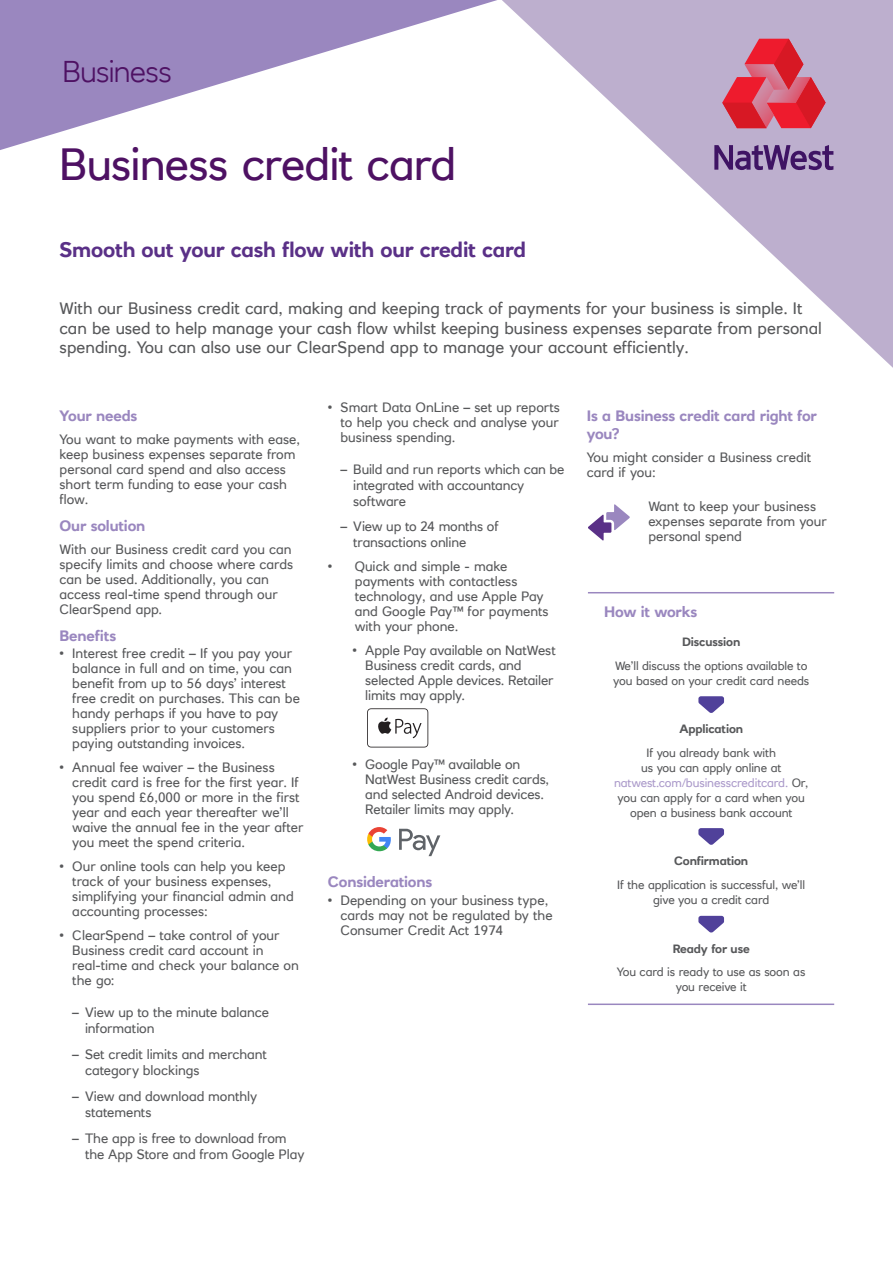
<style>
.page{position:relative;width:893px;height:1263px;background:#fff}
.page>*{position:absolute;margin:0;border:0;box-sizing:border-box;transform-origin:0 0}
.Heading_level_1_28_3{font:45px "RN House Sans";letter-spacing:-.02em;color:#4e1163}
.Heading_level_1_28_3-2{font:300 30px "RN House Sans";letter-spacing:-.02em;color:#4e1163}
.H2_A4{font:700 21px "RN House Sans";letter-spacing:-.01em;color:#5a3087}
.Body{font:16.5px/19.8px "RN House Sans";color:#57585a}
.Subheading_level_2_1{font:700 15px/18px "RN House Sans";letter-spacing:-.01em;color:#9a87bf}
.Body-2{font:13.5px/15px "RN House Sans";color:#57585a}
.Body-3{font:12px/15px "RN House Sans";letter-spacing:-.01em;color:#57585a;text-align:center}
.Body-4{font:700 12px "RN House Sans";letter-spacing:-.01em;color:#57585a}
.s1{color:#ab9aca}
</style>
<div class="page">
<svg style="left:502px;top:0;width:391px;height:368px"></svg>
<svg style="left:714px;top:145px;width:119px;height:25px;background:#80649b"></svg>
<svg style="left:722px;top:39px;width:104px;height:89px;background:#d35a70"></svg>
<svg style="left:0;top:0;width:497px;height:150px"></svg>
<svg style="left:588px;top:504px;width:42px;height:37px"></svg>
<hr style="left:588px;top:592px;width:246px;height:1px;background:#9a87bf">
<hr style="left:588px;top:1003px;width:246px;height:2px;background:#9a87bf">
<svg style="left:698px;top:696px;width:26px;height:17px"></svg>
<svg style="left:698px;top:828px;width:26px;height:17px"></svg>
<svg style="left:698px;top:916px;width:26px;height:16px"></svg>
<svg style="left:399px;top:829px;width:41px;height:27px"></svg>
<svg style="left:367px;top:827px;width:24px;height:24px"></svg>
<svg style="left:367px;top:708px;width:61px;height:39px"></svg>
<p class="Heading_level_1_28_3-2" style="left:62px;top:53px;width:111px">Business</p>
<p class="Heading_level_1_28_3" style="left:59px;top:137px;width:399px">Business credit card</p>
<p class="H2_A4" style="left:60px;top:236px;width:468px">Smooth out your cash flow with our credit card</p>
<p class="Body" style="left:60px;top:298px;width:764px">With our Business credit card, making and keeping track of payments for your business is simple. It can be used to help manage your cash flow whilst keeping business expenses separate from personal spending. You can also use our ClearSpend app to manage your account efficiently.</p>
<p class="Subheading_level_2_1" style="left:60px;top:406px;width:79px">Your needs</p>
<p class="Body-2" style="left:60px;top:432px;width:242px">You want to make payments with ease, keep business expenses separate from personal card spend and also access short term funding to ease your cash flow.</p>
<p class="Subheading_level_2_1" style="left:60px;top:516px;width:87px">Our solution</p>
<p class="Body-2" style="left:60px;top:542px;width:235px">With our Business credit card you can specify limits and choose where cards can be used. Additionally, you can access real-time spend through our<br>ClearSpend app.</p>
<p class="Subheading_level_2_1" style="left:60px;top:626px;width:58px">Benefits</p>
<p class="Body-2" style="left:72px;top:646px;width:229px;text-indent:-13px">• Interest free credit – If you pay your balance in full and on time, you can benefit from up to 56 days’ interest free credit on purchases. This can be handy perhaps if you have to pay suppliers prior to your customers paying outstanding invoices.</p>
<p class="Body-2" style="left:72px;top:760px;width:233px;text-indent:-13px">• Annual fee waiver – the Business credit card is free for the first year. If you spend £6,000 or more in the first year and each year thereafter we’ll waive the annual fee in the year after you meet the spend criteria.</p>
<p class="Body-2" style="left:72px;top:859px;width:223px;text-indent:-13px">• Our online tools can help you keep track of your business expenses, simplifying your financial admin and accounting processes:</p>
<p class="Body-2" style="left:72px;top:928px;width:228px;text-indent:-13px">• ClearSpend – take control of your<br>Business credit card account in real-time and check your balance on the go:</p>
<p class="Body-2" style="left:85px;top:1004px;width:186px;line-height:16.5px;text-indent:-13px">– View up to the minute balance information</p>
<p class="Body-2" style="left:85px;top:1046px;width:183px;line-height:16.5px;text-indent:-13px">– Set credit limits and merchant category blockings</p>
<p class="Body-2" style="left:85px;top:1088px;width:174px;line-height:16.5px;text-indent:-13px">– View and download monthly statements</p>
<p class="Body-2" style="left:85px;top:1130px;width:221px;line-height:16.5px;text-indent:-13px">– The app is free to download from the App Store and from Google Play</p>
<p class="Body-2" style="left:341px;top:400px;width:221px;text-align:justify;text-indent:-13px">• Smart Data OnLine – set up reports to help you check and analyse your business spending.</p>
<p class="Body-2" style="left:353px;top:461px;width:213px;line-height:16.2px;text-indent:-13px">– Build and run reports which can be integrated with accountancy software</p>
<p class="Body-2" style="left:353px;top:518px;width:147px;line-height:16.2px;text-indent:-13px">– View up to 24 months of transactions online</p>
<p class="Body-2" style="left:355px;top:559px;width:195px;text-indent:-27px">• Quick and simple - make payments with contactless technology, and use Apple Pay and Google Pay™ for payments with your phone.</p>
<p class="Body-2" style="left:365px;top:642px;width:192px;text-indent:-13px">• Apple Pay available on NatWest<br>Business credit cards, and selected Apple devices. Retailer limits may apply.</p>
<p class="Body-2" style="left:365px;top:756px;width:185px;text-indent:-13px">• Google Pay™ available on<br>NatWest Business credit cards, and selected Android devices.<br>Retailer limits may apply.</p>
<p class="Subheading_level_2_1" style="left:328px;top:873px;width:106px">Considerations</p>
<p class="Body-2" style="left:341px;top:892px;width:214px;text-indent:-13px">• Depending on your business type, cards may not be regulated by the<br>Consumer Credit Act 1974</p>
<p class="Subheading_level_2_1" style="left:587px;top:406px;width:232px">Is a Business credit card right for you?</p>
<p class="Body-2" style="left:587px;top:450px;width:226px">You might consider a Business credit card if you:</p>
<p class="Body-2" style="left:648px;top:499px;width:180px">Want to keep your business expenses separate from your personal spend</p>
<p class="Subheading_level_2_1" style="left:604px;top:603px;width:95px">How it works</p>
<p class="Body-4" style="left:682px;top:635px;width:60px">Discussion</p>
<p class="Body-3" style="left:613px;top:658px;width:198px;text-align:left">We’ll discuss the options available to you based on your credit card needs</p>
<p class="Body-4" style="left:679px;top:722px;width:65px">Application</p>
<p class="Body-3" style="left:614px;top:745px;width:196px">If you already bank with<br>us you can apply online at <span class="s1">natwest.com/businesscreditcard.</span> Or, you can apply for a card when you open a business bank account</p>
<p class="Body-4" style="left:674px;top:853px;width:76px">Confirmation</p>
<p class="Body-3" style="left:617px;top:877px;width:189px">If the application is successful, we’ll give you a credit card</p>
<p class="Body-4" style="left:673px;top:941px;width:79px">Ready for use</p>
<p class="Body-3" style="left:617px;top:964px;width:190px">You card is ready to use as soon as you receive it</p>
</div>
